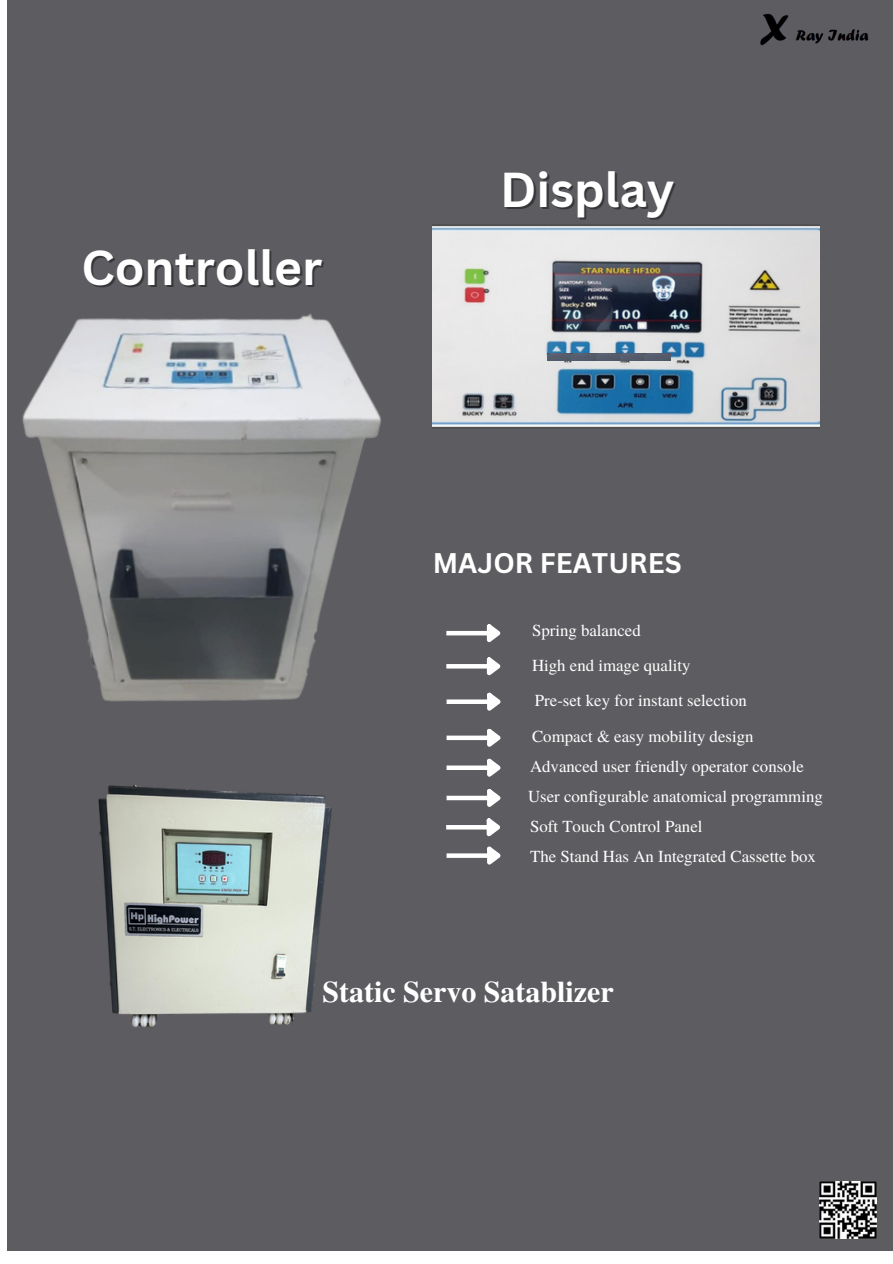
<style>
.page{position:relative;width:893px;height:1264px;background:#fff}
.page>*{position:absolute;margin:0;border:0;box-sizing:border-box;transform-origin:0 0}
.t1{font:700 47.7px "Canva Sans";color:#fff}
.t2{font:700 30px "Te X Gyre Termes";color:#fff}
.t3{font:700 27.6px "Canva Sans";color:#fff}
.t4{font:16.8px "Te X Gyre Termes";color:#fff}
</style>
<div class="page">
<div style="left:7px;top:0;width:885px;height:1250px;background:#5d5d61"></div>
<img style="left:760px;top:13px;width:109px;height:33px">
<img style="left:22px;top:314px;width:359px;height:388px">
<img style="left:432px;top:224px;width:387px;height:205px">
<img style="left:547px;top:354px;width:24px;height:6px">
<img style="left:571px;top:354px;width:73px;height:6px">
<img style="left:644px;top:354px;width:26px;height:6px">
<hr style="left:446px;top:631px;width:42px;height:4px;background:#fff">
<hr style="left:446px;top:664px;width:42px;height:4px;background:#fff">
<svg style="left:483px;top:624px;width:18px;height:52px"></svg>
<div style="left:446px;top:699px;width:42px;height:5px;background:#fff"></div>
<svg style="left:483px;top:692px;width:18px;height:19px"></svg>
<div style="left:446px;top:735px;width:42px;height:5px;background:#fff"></div>
<div style="left:446px;top:765px;width:42px;height:5px;background:#fff"></div>
<div style="left:446px;top:795px;width:42px;height:5px;background:#fff"></div>
<hr style="left:446px;top:825px;width:41px;height:4px;background:#fff">
<svg style="left:446px;top:853px;width:36px;height:4px"></svg>
<svg style="left:482px;top:728px;width:19px;height:137px"></svg>
<img style="left:819px;top:1181px;width:57px;height:56px">
<img style="left:98px;top:785px;width:234px;height:243px">
<p class="t1" style="left:81px;top:234px;width:242px">Controller</p>
<p class="t1" style="left:500px;top:156px;width:176px">Display</p>
<p class="t3" style="left:432px;top:543px;width:250px">MAJOR FEATURES</p>
<p class="t4" style="left:532px;top:618px;width:110px">Spring balanced</p>
<p class="t4" style="left:532px;top:653px;width:160px">High end image quality</p>
<p class="t4" style="left:535px;top:688px;width:213px">Pre-set key for instant selection</p>
<p class="t4" style="left:532px;top:724px;width:223px">Compact &amp; easy mobility design</p>
<p class="t4" style="left:530px;top:753px;width:275px">Advanced user friendly operator console</p>
<p class="t4" style="left:528px;top:784px;width:296px">User configurable anatomical programming</p>
<p class="t4" style="left:530px;top:814px;width:174px">Soft Touch Control Panel</p>
<p class="t4" style="left:530px;top:844px;width:287px">The Stand Has An Integrated Cassette box</p>
<p class="t2" style="left:322px;top:968px;width:293px">Static Servo Satablizer</p>
</div>
